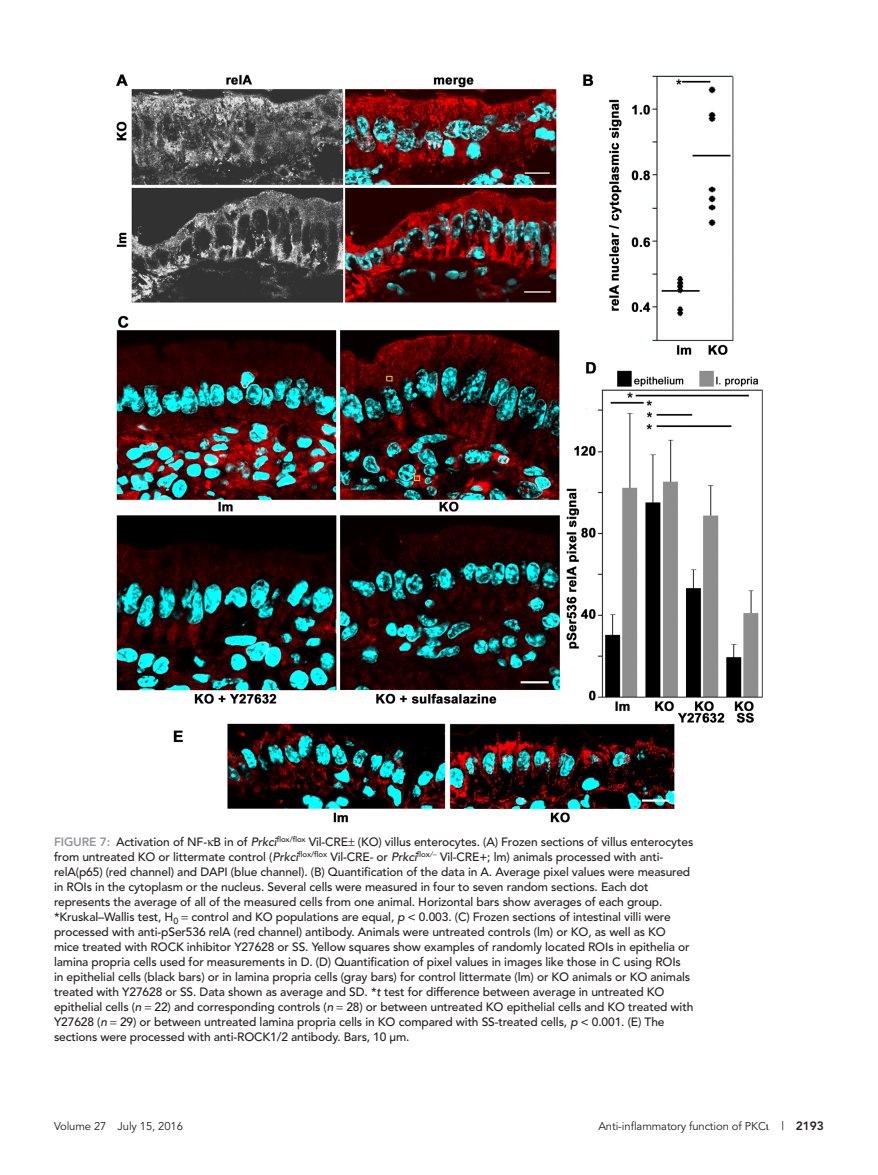
<style>
.page{position:relative;width:878px;height:1175px;background:#fff}
.page>*{position:absolute;margin:0;border:0;box-sizing:border-box;transform-origin:0 0}
.FigCaption_35_5p{font:500 12px/15px "Avenir";letter-spacing:-.01em;color:#231f20}
.t1{font:800 12px "Avenir";color:#231f20}
.t2{font:11.25px "Avenir";letter-spacing:-.01em;color:#231f20}
.s1{font-weight:800;color:#939598}
.s2{font-style:italic}
.s3{font-weight:400}
</style>
<div class="page">
<img style="left:116px;top:74px;width:647px;height:748px">
<p class="FigCaption_35_5p" style="left:54px;top:835px;width:641px"><span class="s1">FIGURE 7:</span> Activation of NF- B in of <span class="s2">Prkci</span><sup>flox/flox</sup> Vil-CRE (KO) villus enterocytes. (A) Frozen sections of villus enterocytes from untreated KO or littermate control (<span class="s2">Prkci</span><sup>flox/flox</sup> Vil-CRE- or <span class="s2">Prkci</span><sup>flox</sup><sup>/</sup>− Vil-CRE+; lm) animals processed with anti&shy;relA(p65) (red channel) and DAPI (blue channel). (B) Quantification of the data in A. Average pixel values were measured in ROIs in the cytoplasm or the nucleus. Several cells were measured in four to seven random sections. Each dot represents the average of all of the measured cells from one animal. Horizontal bars show averages of each group. *Kruskal–Wallis test, H<sub>0</sub> control and KO populations are equal, <span class="s2">p</span> &lt; 0.003. (C) Frozen sections of intestinal villi were processed with anti-pSer536 relA (red channel) antibody. Animals were untreated controls (lm) or KO, as well as KO mice treated with ROCK inhibitor Y27628 or SS. Yellow squares show examples of randomly located ROIs in epithelia or lamina propria cells used for measurements in D. (D) Quantification of pixel values in images like those in C using ROIs in epithelial cells (black bars) or in lamina propria cells (gray bars) for control littermate (lm) or KO animals or KO animals treated with Y27628 or SS. Data shown as average and SD. *<span class="s2">t</span> test for difference between average in untreated KO epithelial cells (<span class="s2">n</span> 22) and corresponding controls (<span class="s2">n</span> 28) or between untreated KO epithelial cells and KO treated with Y27628 (<span class="s2">n</span> 29) or between untreated lamina propria cells in KO compared with SS-treated cells, <span class="s2">p</span> &lt; 0.001. (E) The sections were processed with anti-ROCK1/2 antibody. Bars, 10 μm.</p>
<p class="t2" style="left:54px;top:1119px;width:130px">Volume 27 July 15, 2016</p>
<p class="t2" style="left:598px;top:1119px;width:169px">Anti-inflammatory function of PKC</p>
<p class="t1" style="left:781px;top:1118px;width:44px"><span class="s3">|</span> 2193</p>
</div>
